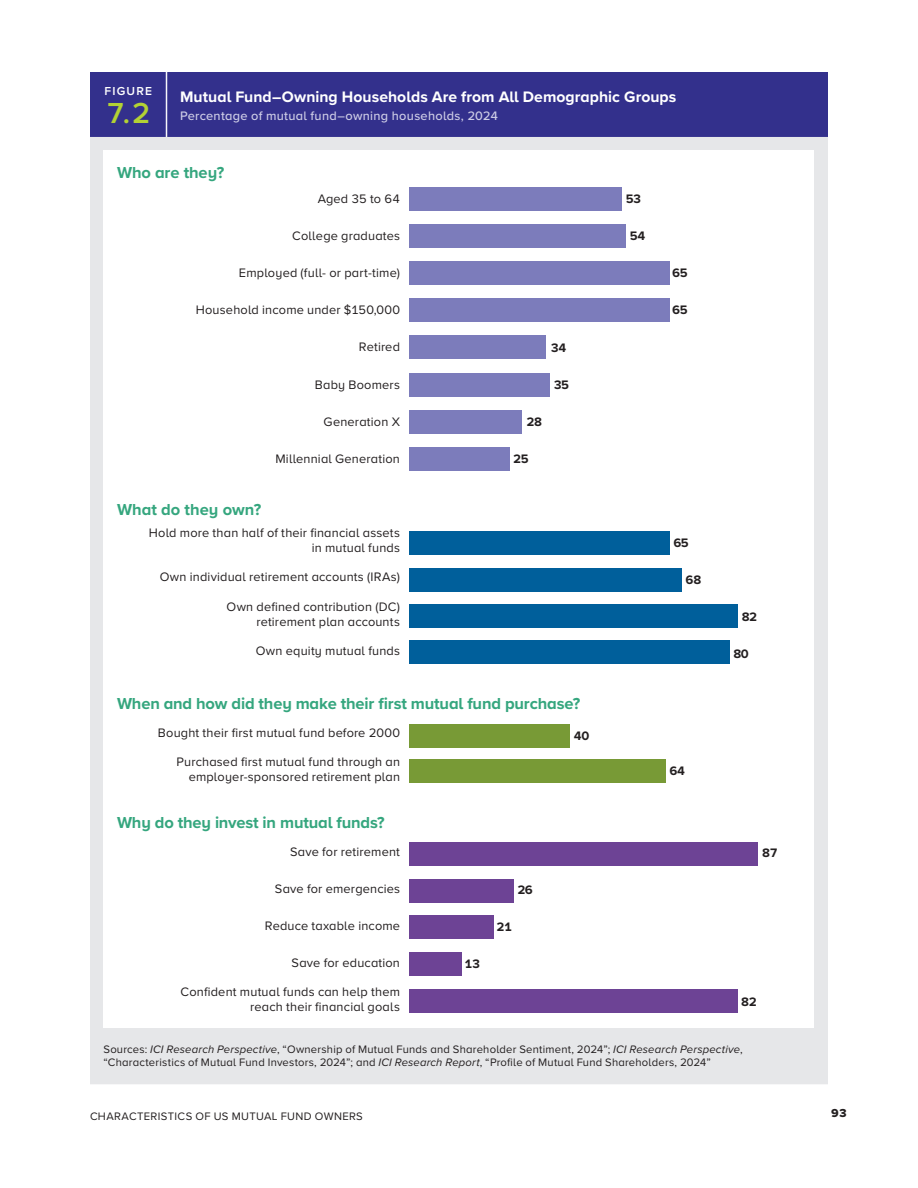
<style>
.page{position:relative;width:918px;height:1188px;background:#fff}
.page>*{position:absolute;margin:0;border:0;box-sizing:border-box;transform-origin:0 0}
.Figure_-_number{font:600 30px "Proxima Nova";color:#b3d234}
.t1{font:700 16.5px "Proxima Nova";letter-spacing:-.01em;color:#35a67e}
.Figure_heading{font:700 15.75px "Proxima Nova";letter-spacing:.005em;color:#fff}
.t2{font:12.75px/15px "Proxima Nova";letter-spacing:.015em;color:#231f20;text-align:right}
.Figure_heading_second_line{font:500 12.75px "Proxima Nova";letter-spacing:.02em;color:#cecde6}
.t3{font:700 12.75px "Proxima Nova";letter-spacing:-.035em;color:#231f20}
.Figure_-_word{font:600 12px "Proxima Nova";letter-spacing:.1em;color:#fff}
.t4{font:12px "Proxima Nova Extrabld";color:#231f20}
.Figure_footnote_no_indent{font:11.25px/13.2px "Proxima Nova";letter-spacing:.02em;color:#231f20}
.s1{font-style:italic}
</style>
<div class="page">
<div style="left:90px;top:72px;width:738px;height:65px;background:#33308c"></div>
<div style="left:90px;top:137px;width:738px;height:947px;background:#e6e7e9"></div>
<hr style="left:166px;top:72px;width:1px;height:65px;background:#f7f7fb">
<div style="left:104px;top:150px;width:710px;height:878px;background:#fff"></div>
<div style="left:409px;top:187px;width:212px;height:24px;background:#7c7cbb"></div>
<div style="left:409px;top:224px;width:216px;height:24px;background:#7c7cbb"></div>
<div style="left:409px;top:261px;width:260px;height:24px;background:#7c7cbb"></div>
<div style="left:409px;top:298px;width:260px;height:24px;background:#7c7cbb"></div>
<div style="left:409px;top:335px;width:136px;height:24px;background:#7c7cbb"></div>
<div style="left:409px;top:373px;width:140px;height:24px;background:#7c7cbb"></div>
<div style="left:409px;top:410px;width:112px;height:24px;background:#7c7cbb"></div>
<div style="left:409px;top:447px;width:100px;height:24px;background:#7c7cbb"></div>
<div style="left:409px;top:531px;width:260px;height:24px;background:#005f9b"></div>
<div style="left:409px;top:568px;width:272px;height:24px;background:#005f9b"></div>
<div style="left:409px;top:604px;width:328px;height:24px;background:#005f9b"></div>
<div style="left:409px;top:640px;width:320px;height:24px;background:#005f9b"></div>
<div style="left:409px;top:724px;width:160px;height:24px;background:#789a36"></div>
<div style="left:409px;top:759px;width:256px;height:24px;background:#789a36"></div>
<div style="left:409px;top:842px;width:348px;height:24px;background:#6d4395"></div>
<div style="left:409px;top:879px;width:104px;height:24px;background:#6d4395"></div>
<div style="left:409px;top:915px;width:84px;height:24px;background:#6d4395"></div>
<div style="left:409px;top:952px;width:52px;height:24px;background:#6d4395"></div>
<div style="left:409px;top:989px;width:328px;height:24px;background:#6d4395"></div>
<p class="Figure_-_word" style="left:104px;top:82px;width:49px">FIGURE</p>
<p class="Figure_-_number" style="left:106px;top:91px;width:45px">7.2</p>
<p class="Figure_heading" style="left:180px;top:85px;width:498px">Mutual Fund–Owning Households Are from All Demographic Groups</p>
<p class="Figure_heading_second_line" style="left:180px;top:106px;width:320px">Percentage of mutual fund–owning households, 2024</p>
<p class="t1" style="left:117px;top:160px;width:109px">Who are they?</p>
<p class="t2" style="left:318px;top:190px;width:84px">Aged 35 to 64</p>
<p class="t3" style="left:626px;top:189px;width:17px">53</p>
<p class="t3" style="left:630px;top:226px;width:17px">54</p>
<p class="t2" style="left:292px;top:227px;width:109px">College graduates</p>
<p class="t2" style="left:239px;top:265px;width:163px">Employed (full- or part-time)</p>
<p class="t2" style="left:196px;top:302px;width:206px">Household income under $150,000</p>
<p class="t2" style="left:359px;top:339px;width:43px">Retired</p>
<p class="t2" style="left:315px;top:376px;width:87px">Baby Boomers</p>
<p class="t2" style="left:324px;top:414px;width:78px">Generation X</p>
<p class="t2" style="left:275px;top:451px;width:126px">Millennial Generation</p>
<p class="t1" style="left:117px;top:497px;width:146px">What do they own?</p>
<p class="t2" style="left:149px;top:525px;width:253px">Hold more than half of their financial assets in mutual funds</p>
<p class="t2" style="left:160px;top:569px;width:242px">Own individual retirement accounts (IRAs)</p>
<p class="t2" style="left:227px;top:599px;width:175px">Own defined contribution (DC) retirement plan accounts</p>
<p class="t2" style="left:256px;top:643px;width:146px">Own equity mutual funds</p>
<p class="t3" style="left:551px;top:338px;width:17px">34</p>
<p class="t3" style="left:554px;top:375px;width:17px">35</p>
<p class="t3" style="left:527px;top:412px;width:17px">28</p>
<p class="t3" style="left:513px;top:449px;width:17px">25</p>
<p class="t1" style="left:117px;top:691px;width:465px">When and how did they make their first mutual fund purchase?</p>
<p class="t2" style="left:158px;top:725px;width:244px">Bought their first mutual fund before 2000</p>
<p class="t2" style="left:177px;top:754px;width:225px">Purchased first mutual fund through an employer-sponsored retirement plan</p>
<p class="t1" style="left:117px;top:810px;width:269px">Why do they invest in mutual funds?</p>
<p class="t2" style="left:290px;top:843px;width:111px">Save for retirement</p>
<p class="t2" style="left:275px;top:881px;width:127px">Save for emergencies</p>
<p class="t2" style="left:265px;top:918px;width:137px">Reduce taxable income</p>
<p class="t2" style="left:292px;top:955px;width:110px">Save for education</p>
<p class="t2" style="left:181px;top:984px;width:221px">Confident mutual funds can help them reach their financial goals</p>
<p class="t3" style="left:574px;top:726px;width:17px">40</p>
<p class="t3" style="left:465px;top:954px;width:17px">13</p>
<p class="t3" style="left:517px;top:881px;width:17px">26</p>
<p class="t3" style="left:497px;top:917px;width:17px">21</p>
<p class="t3" style="left:672px;top:263px;width:17px">65</p>
<p class="t3" style="left:672px;top:301px;width:17px">65</p>
<p class="t3" style="left:673px;top:533px;width:17px">65</p>
<p class="t3" style="left:686px;top:570px;width:17px">68</p>
<p class="t3" style="left:669px;top:761px;width:17px">64</p>
<p class="t3" style="left:742px;top:607px;width:17px">82</p>
<p class="t3" style="left:733px;top:644px;width:17px">80</p>
<p class="t3" style="left:762px;top:844px;width:17px">87</p>
<p class="t3" style="left:741px;top:992px;width:17px">82</p>
<p class="Figure_footnote_no_indent" style="left:104px;top:1042px;width:641px">Sources: <span class="s1">ICI Research Perspective</span>, “Ownership of Mutual Funds and Shareholder Sentiment, 2024”; <span class="s1">ICI Research Perspective</span>, “Characteristics of Mutual Fund Investors, 2024”; and <span class="s1">ICI Research Report</span>, “Profile of Mutual Fund Shareholders, 2024”</p>
<p class="Figure_footnote_no_indent" style="left:90px;top:1110px;width:274px">CHARACTERISTICS OF US MUTUAL FUND OWNERS</p>
<p class="t4" style="left:831px;top:1104px;width:17px">93</p>
</div>
